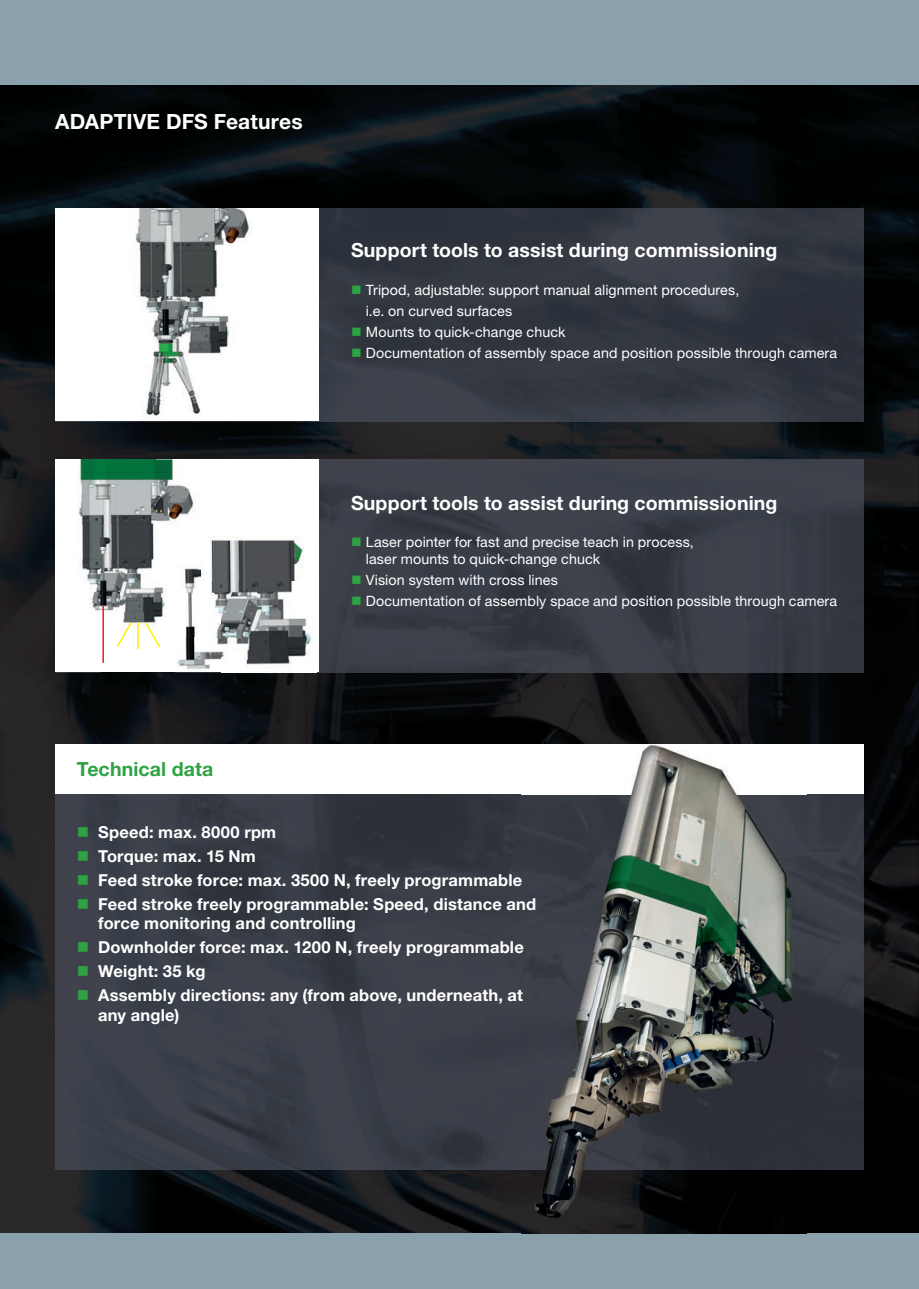
<style>
.page{position:relative;width:919px;height:1289px;background:#fff}
.page>*{position:absolute;margin:0;border:0;box-sizing:border-box;transform-origin:0 0}
.t1{font:700 21px "Helvetica Neue LT Std";letter-spacing:.01em;color:#fff}
.t2{font:700 19.5px "Helvetica Neue LT Std";letter-spacing:.005em;color:#fff}
.t3{font:700 19.5px "Helvetica Neue LT Std";letter-spacing:.005em;color:#2da343}
.t4{font:700 16.5px/19.5px "Helvetica Neue LT Std";letter-spacing:.01em;color:#fff}
.t5{font:14.25px/21px "Helvetica Neue LT Std";letter-spacing:.005em;color:#fff}
.s1{color:#2da343}
</style>
<div class="page">
<img style="left:0;top:85px;width:918px;height:129px">
<img style="left:0;top:214px;width:101px;height:1019px">
<img style="left:307px;top:421px;width:50px;height:323px">
<img style="left:817px;top:214px;width:101px;height:1019px">
<img style="left:101px;top:421px;width:206px;height:38px">
<img style="left:357px;top:421px;width:460px;height:38px">
<img style="left:101px;top:672px;width:206px;height:72px">
<img style="left:357px;top:672px;width:460px;height:72px">
<img style="left:101px;top:1169px;width:420px;height:64px">
<img style="left:806px;top:1169px;width:11px;height:64px">
<div style="left:0;top:0;width:918px;height:85px;background:#8aa1ac"></div>
<div style="left:0;top:1233px;width:918px;height:55px;background:#8aa1ac"></div>
<img style="left:106px;top:1169px;width:415px;height:1px">
<img style="left:55px;top:794px;width:808px;height:375px">
<div style="left:55px;top:208px;width:264px;height:213px;background:#fff"></div>
<img style="left:135px;top:208px;width:116px;height:210px">
<div style="left:55px;top:459px;width:264px;height:213px;background:#fff"></div>
<img style="left:319px;top:459px;width:544px;height:213px">
<img style="left:200px;top:537px;width:107px;height:90px">
<img style="left:177px;top:627px;width:138px;height:43px">
<img style="left:78px;top:459px;width:77px;height:164px">
<img style="left:155px;top:459px;width:39px;height:64px">
<img style="left:155px;top:587px;width:11px;height:34px">
<img style="left:177px;top:568px;width:23px;height:68px">
<hr style="left:102px;top:605px;width:2px;height:57px;background:#ee1d23">
<hr style="left:137px;top:622px;width:2px;height:27px;background:#fff101">
<svg style="left:115px;top:620px;width:18px;height:27px"></svg>
<svg style="left:144px;top:621px;width:17px;height:26px"></svg>
<div style="left:55px;top:744px;width:808px;height:50px;background:#fff"></div>
<img style="left:521px;top:735px;width:285px;height:59px">
<img style="left:521px;top:1169px;width:285px;height:64px">
<img style="left:319px;top:208px;width:544px;height:213px">
<h1 class="t1" style="left:55px;top:108px;width:249px">ADAPTIVE DFS Features</h1>
<h2 class="t2" style="left:351px;top:238px;width:428px">Support tools to assist during commissioning</h2>
<p class="t5" style="left:366px;top:279px;width:375px;text-indent:-15px"><span class="s1">■</span> Tripod, adjustable: support manual alignment procedures, i.e. on curved surfaces</p>
<p class="t5" style="left:351px;top:321px;width:216px"><span class="s1">■</span> Mounts to quick-change chuck</p>
<p class="t5" style="left:351px;top:342px;width:487px"><span class="s1">■</span> Documentation of assembly space and position possible through camera</p>
<h2 class="t2" style="left:351px;top:490px;width:428px">Support tools to assist during commissioning</h2>
<p class="t5" style="left:366px;top:533px;width:329px;line-height:16.5px;text-indent:-15px"><span class="s1">■</span> Laser pointer for fast and precise teach in process, laser mounts to quick-change chuck</p>
<p class="t5" style="left:351px;top:569px;width:208px"><span class="s1">■</span> Vision system with cross lines</p>
<p class="t5" style="left:351px;top:590px;width:487px"><span class="s1">■</span> Documentation of assembly space and position possible through camera</p>
<h2 class="t3" style="left:77px;top:757px;width:138px">Technical data</h2>
<p class="t4" style="left:77px;top:821px;width:201px"><span class="s1">■</span> Speed: max. 8000 rpm</p>
<p class="t4" style="left:77px;top:845px;width:180px"><span class="s1">■</span> Torque: max. 15 Nm</p>
<p class="t4" style="left:77px;top:869px;width:447px"><span class="s1">■</span> Feed stroke force: max. 3500 N, freely programmable</p>
<p class="t4" style="left:98px;top:893px;width:439px;text-indent:-21px"><span class="s1">■</span> Feed stroke freely programmable: Speed, distance and force monitoring and controlling</p>
<p class="t4" style="left:77px;top:937px;width:448px"><span class="s1">■</span> Downholder force: max. 1200 N, freely programmable</p>
<p class="t4" style="left:77px;top:961px;width:130px"><span class="s1">■</span> Weight: 35 kg</p>
<p class="t4" style="left:98px;top:985px;width:426px;text-indent:-21px"><span class="s1">■</span> Assembly directions: any (from above, underneath, at any angle)</p>
</div>
